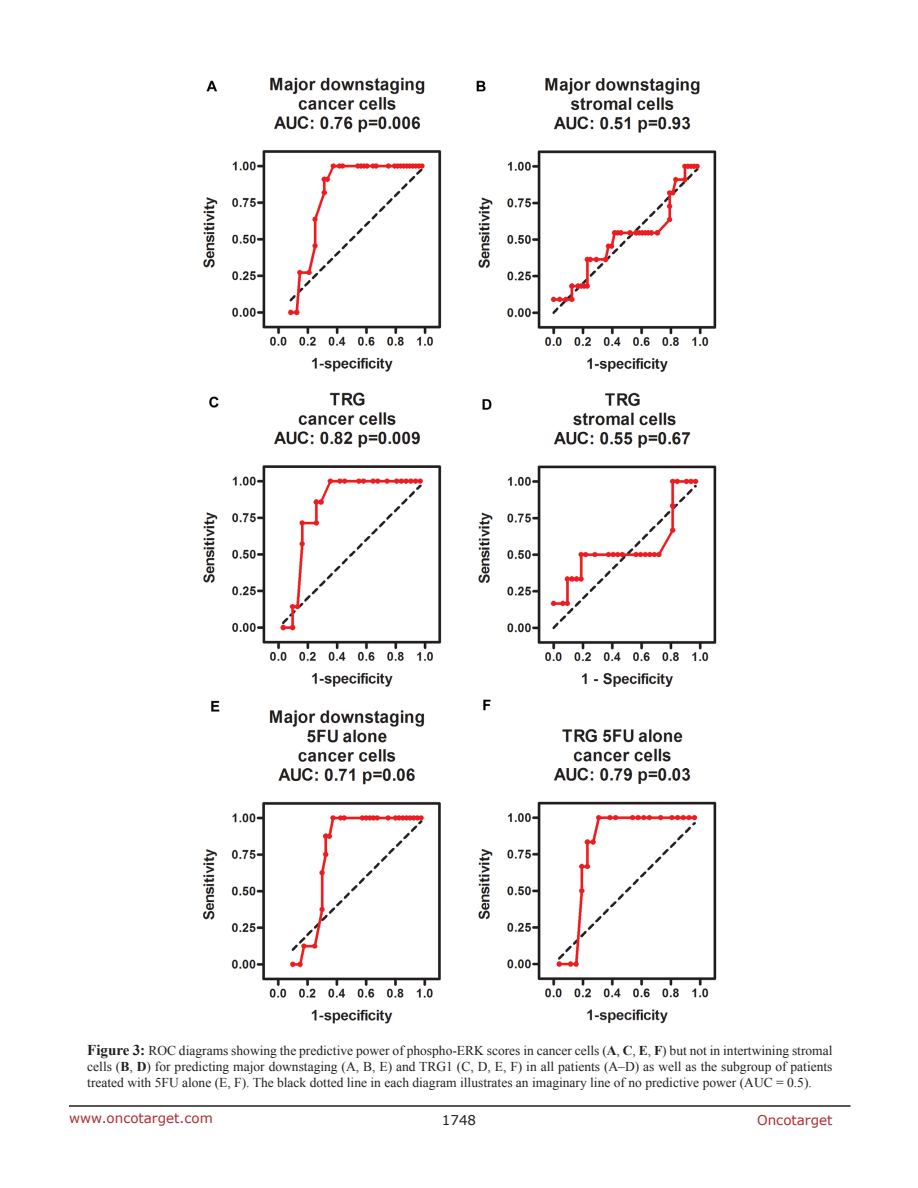
<style>
.page{position:relative;width:918px;height:1188px;background:#fff}
.page>*{position:absolute;margin:0;border:0;box-sizing:border-box;transform-origin:0 0}
.FigureText{font:13.5px/16.2px "Times New Roman";color:#231f20;text-align:justify}
.t1{font:13.5px "Verdana";color:#ac2b31}
.t2{font:13.5px "Verdana";color:#231f20}
.s1{font-weight:700;font-size:15px}
.s2{font-weight:700}
</style>
<div class="page">
<hr style="left:69px;top:1105px;width:781px;height:2px;background:#231f20">
<img style="left:202px;top:77px;width:515px;height:947px">
<p class="FigureText" style="left:87px;top:1042px;width:747px"><span class="s1">Figure 3:</span> ROC diagrams showing the predictive power of phospho-ERK scores in cancer cells (<span class="s2">A</span>, <span class="s2">C</span>, <span class="s2">E</span>, <span class="s2">F</span>) but not in intertwining stromal cells (<span class="s2">B</span>, <span class="s2">D</span>) for predicting major downstaging (A, B, E) and TRG1 (C, D, E, F) in all patients (A–D) as well as the subgroup of patients treated with 5FU alone (E, F). The black dotted line in each diagram illustrates an imaginary line of no predictive power (AUC = 0.5).</p>
<p class="t1" style="left:69px;top:1109px;width:145px">www.oncotarget.com</p>
<p class="t2" style="left:442px;top:1111px;width:36px">1748</p>
<p class="t1" style="left:757px;top:1111px;width:77px">Oncotarget</p>
</div>
